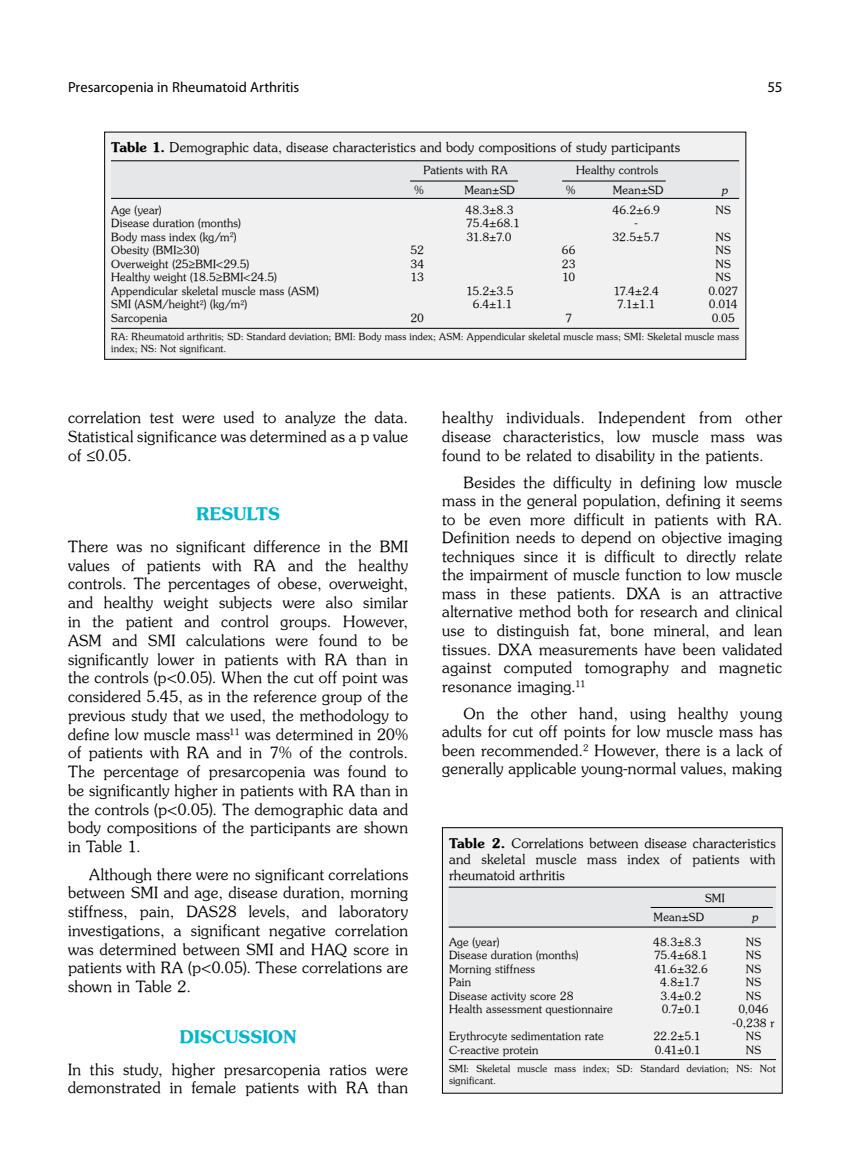
<style>
.page{position:relative;width:859px;height:1170px;background:#fff}
.page>*{position:absolute;margin:0;border:0;box-sizing:border-box;transform-origin:0 0}
.t1{font:17.4px "Souvenir Turk B";letter-spacing:.005em;color:#00b5cc}
.t2{font:15.45px/18.8px "Souvenir Turk";letter-spacing:.015em;color:#000;text-align:justify}
.t3{font:15px "Myriad Pro";color:#000}
.t4{font:14.55px "Myriad Pro";color:#000}
.t5{font:13.35px/16px "Souvenir Turk";letter-spacing:.015em;color:#000;text-align:justify}
.t6{font:11.25px/13.5px "Souvenir Turk";letter-spacing:.015em;color:#000;text-align:center}
.t7{font:11.25px "Souvenir Turk I";color:#000}
.t8{font:9.75px/11.7px "Souvenir Turk";letter-spacing:.02em;color:#000}
.s1{font-family:"Souvenir Turk B"}
</style>
<div class="page">
<div style="left:105px;top:132px;width:641px;height:227px;background:#f1f1f2"></div>
<hr style="left:111px;top:328px;width:628px;height:1px;background:#000">
<div style="left:111px;top:161px;width:628px;height:37px;background:#e6e7e8"></div>
<hr style="left:111px;top:160px;width:628px;height:1px;background:#000">
<hr style="left:111px;top:198px;width:628px;height:1px;background:#000">
<hr style="left:410px;top:181px;width:108px;height:1px;background:#000">
<hr style="left:562px;top:181px;width:104px;height:1px;background:#000">
<div style="left:442px;top:827px;width:340px;height:266px;background:#f1f1f2"></div>
<div style="left:442px;top:827px;width:340px;height:266px;border:1px solid #000"></div>
<hr style="left:449px;top:1059px;width:327px;height:1px;background:#000">
<div style="left:449px;top:886px;width:327px;height:41px;background:#e6e7e8"></div>
<hr style="left:449px;top:886px;width:327px;height:1px;background:#000">
<hr style="left:449px;top:926px;width:327px;height:1px;background:#000">
<hr style="left:651px;top:907px;width:122px;height:1px;background:#000">
<p class="t4" style="left:68px;top:78px;width:233px">Presarcopenia in Rheumatoid Arthritis</p>
<p class="t3" style="left:767px;top:78px;width:16px">55</p>
<p class="t5" style="left:111px;top:139px;width:570px"><span class="s1">Table 1.</span> Demographic data, disease characteristics and body compositions of study participants</p>
<p class="t6" style="left:423px;top:163px;width:86px">Patients with RA</p>
<p class="t6" style="left:576px;top:163px;width:84px">Healthy controls</p>
<p class="t6" style="left:414px;top:183px;width:11px">%</p>
<p class="t6" style="left:464px;top:183px;width:52px">Mean±SD</p>
<p class="t6" style="left:566px;top:183px;width:11px">%</p>
<p class="t6" style="left:613px;top:183px;width:52px">Mean±SD</p>
<p class="t7" style="left:722px;top:183px;width:8px">p</p>
<p class="t6" style="left:111px;top:203px;width:52px">Age (year)</p>
<p class="t6" style="left:465px;top:203px;width:50px">48.3±8.3</p>
<p class="t6" style="left:612px;top:203px;width:49px">46.2±6.9</p>
<p class="t6" style="left:716px;top:203px;width:17px">NS</p>
<p class="t6" style="left:111px;top:216px;width:131px">Disease duration (months)</p>
<p class="t6" style="left:466px;top:216px;width:55px">75.4±68.1</p>
<p class="t6" style="left:634px;top:216px;width:5px">-</p>
<p class="t6" style="left:111px;top:230px;width:127px">Body mass index (kg/m<sup>2</sup>)</p>
<p class="t6" style="left:466px;top:230px;width:47px">31.8±7.0</p>
<p class="t6" style="left:613px;top:230px;width:49px">32.5±5.7</p>
<p class="t6" style="left:716px;top:230px;width:17px">NS</p>
<p class="t6" style="left:111px;top:243px;width:90px">Obesity (BMI≥30)</p>
<p class="t6" style="left:411px;top:243px;width:15px">52</p>
<p class="t6" style="left:562px;top:243px;width:15px">66</p>
<p class="t6" style="left:716px;top:243px;width:17px">NS</p>
<p class="t6" style="left:111px;top:257px;width:140px">Overweight (25≥BMI&lt;29.5)</p>
<p class="t6" style="left:410px;top:257px;width:15px">34</p>
<p class="t6" style="left:562px;top:257px;width:15px">23</p>
<p class="t6" style="left:716px;top:257px;width:17px">NS</p>
<p class="t6" style="left:111px;top:270px;width:167px">Healthy weight (18.5≥BMI&lt;24.5)</p>
<p class="t6" style="left:411px;top:270px;width:15px">13</p>
<p class="t6" style="left:562px;top:270px;width:14px">10</p>
<p class="t6" style="left:716px;top:270px;width:17px">NS</p>
<p class="t6" style="left:111px;top:284px;width:209px">Appendicular skeletal muscle mass (ASM)</p>
<p class="t6" style="left:466px;top:284px;width:49px">15.2±3.5</p>
<p class="t6" style="left:613px;top:284px;width:47px">17.4±2.4</p>
<p class="t6" style="left:708px;top:284px;width:31px">0.027</p>
<p class="t6" style="left:111px;top:297px;width:137px">SMI (ASM/height<sup>2</sup>) (kg/m<sup>2</sup>)</p>
<p class="t6" style="left:473px;top:297px;width:41px">6.4±1.1</p>
<p class="t6" style="left:617px;top:297px;width:39px">7.1±1.1</p>
<p class="t6" style="left:709px;top:297px;width:30px">0.014</p>
<p class="t6" style="left:111px;top:311px;width:58px">Sarcopenia</p>
<p class="t6" style="left:410px;top:311px;width:15px">20</p>
<p class="t6" style="left:565px;top:311px;width:8px">7</p>
<p class="t6" style="left:712px;top:311px;width:25px">0.05</p>
<p class="t8" style="left:111px;top:330px;width:629px">RA: Rheumatoid arthritis; SD: Standard deviation; BMI: Body mass index; ASM: Appendicular skeletal muscle mass; SMI: Skeletal muscle mass index; NS: Not significant.</p>
<p class="t2" style="left:68px;top:408px;width:342px">correlation test were used to analyze the data.<br>Statistical significance was determined as a p value of ≤0.05.</p>
<p class="t1" style="left:196px;top:503px;width:85px">RESULTS</p>
<p class="t2" style="left:68px;top:536px;width:342px">There was no significant difference in the BMI values of patients with RA and the healthy controls. The percentages of obese, overweight, and healthy weight subjects were also similar in the patient and control groups. However, ASM and SMI calculations were found to be significantly lower in patients with RA than in the controls (p&lt;0.05). When the cut off point was considered 5.45, as in the reference group of the previous study that we used, the methodology to define low muscle mass<sup>11</sup> was determined in 20% of patients with RA and in 7% of the controls.<br>The percentage of presarcopenia was found to be significantly higher in patients with RA than in the controls (p&lt;0.05). The demographic data and body compositions of the participants are shown in Table 1.</p>
<p class="t2" style="left:68px;top:864px;width:342px;text-indent:21px">Although there were no significant correlations between SMI and age, disease duration, morning stiffness, pain, DAS28 levels, and laboratory investigations, a significant negative correlation was determined between SMI and HAQ score in patients with RA (p&lt;0.05). These correlations are shown in Table 2.</p>
<p class="t1" style="left:180px;top:1025px;width:118px">DISCUSSION</p>
<p class="t2" style="left:68px;top:1059px;width:342px">In this study, higher presarcopenia ratios were demonstrated in female patients with RA than</p>
<p class="t2" style="left:442px;top:408px;width:342px">healthy individuals. Independent from other disease characteristics, low muscle mass was found to be related to disability in the patients.</p>
<p class="t2" style="left:442px;top:472px;width:342px;text-indent:21px">Besides the difficulty in defining low muscle mass in the general population, defining it seems to be even more difficult in patients with RA.<br>Definition needs to depend on objective imaging techniques since it is difficult to directly relate the impairment of muscle function to low muscle mass in these patients. DXA is an attractive alternative method both for research and clinical use to distinguish fat, bone mineral, and lean tissues. DXA measurements have been validated against computed tomography and magnetic resonance imaging.<sup>11</sup></p>
<p class="t2" style="left:442px;top:703px;width:342px;text-indent:21px">On the other hand, using healthy young adults for cut off points for low muscle mass has been recommended.<sup>2</sup> However, there is a lack of generally applicable young-normal values, making</p>
<p class="t5" style="left:449px;top:834px;width:328px"><span class="s1">Table 2.</span> Correlations between disease characteristics and skeletal muscle mass index of patients with rheumatoid arthritis</p>
<p class="t6" style="left:705px;top:890px;width:21px">SMI</p>
<p class="t6" style="left:654px;top:910px;width:52px">Mean±SD</p>
<p class="t7" style="left:752px;top:910px;width:8px">p</p>
<p class="t6" style="left:449px;top:934px;width:52px">Age (year)</p>
<p class="t6" style="left:653px;top:934px;width:50px">48.3±8.3</p>
<p class="t6" style="left:746px;top:934px;width:17px">NS</p>
<p class="t6" style="left:449px;top:948px;width:131px">Disease duration (months)</p>
<p class="t6" style="left:654px;top:948px;width:55px">75.4±68.1</p>
<p class="t6" style="left:746px;top:948px;width:17px">NS</p>
<p class="t6" style="left:449px;top:961px;width:88px">Morning stiffness</p>
<p class="t6" style="left:654px;top:961px;width:55px">41.6±32.6</p>
<p class="t6" style="left:746px;top:961px;width:17px">NS</p>
<p class="t6" style="left:449px;top:975px;width:24px">Pain</p>
<p class="t6" style="left:660px;top:975px;width:41px">4.8±1.7</p>
<p class="t6" style="left:746px;top:975px;width:17px">NS</p>
<p class="t6" style="left:449px;top:988px;width:126px">Disease activity score 28</p>
<p class="t6" style="left:660px;top:988px;width:42px">3.4±0.2</p>
<p class="t6" style="left:746px;top:988px;width:17px">NS</p>
<p class="t6" style="left:449px;top:1002px;width:165px">Health assessment questionnaire</p>
<p class="t6" style="left:662px;top:1002px;width:40px">0.7±0.1</p>
<p class="t6" style="left:733px;top:1002px;width:43px">0,046 -0,238 r</p>
<p class="t6" style="left:449px;top:1029px;width:156px">Erythrocyte sedimentation rate</p>
<p class="t6" style="left:653px;top:1029px;width:49px">22.2±5.1</p>
<p class="t6" style="left:746px;top:1029px;width:17px">NS</p>
<p class="t6" style="left:449px;top:1042px;width:91px">C-reactive protein</p>
<p class="t6" style="left:655px;top:1042px;width:47px">0.41±0.1</p>
<p class="t6" style="left:746px;top:1042px;width:17px">NS</p>
<p class="t8" style="left:449px;top:1062px;width:328px">SMI: Skeletal muscle mass index; SD: Standard deviation; NS: Not significant.</p>
</div>
